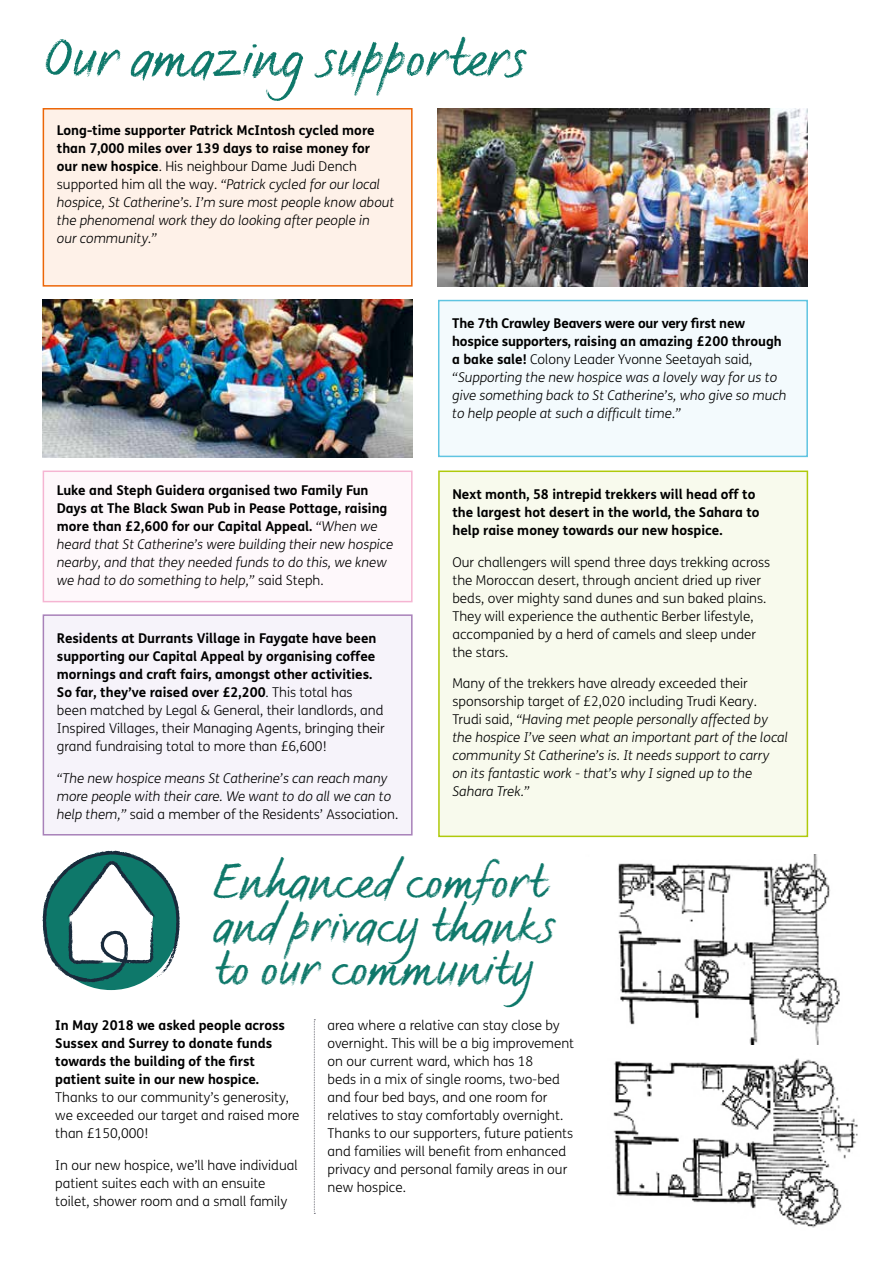
<style>
.page{position:relative;width:893px;height:1263px;background:#fff}
.page>*{position:absolute;margin:0;border:0;box-sizing:border-box;transform-origin:0 0}
.t1{font:54px "FS Sammy";color:#0e786a}
.t2{font:47.85px/44px "FS Sammy";color:#0e786a}
.t3{font:italic 300 13.5px/18px "FS Me";color:#000}
.t4{font:300 13.5px/18px "FS Me";color:#000}
.t5{font:700 13.5px/18px "FS Me";color:#000}
.s1{font-weight:700;font-style:normal}
.s2{font-style:normal}
.s3{font-weight:300}
</style>
<div class="page">
<img style="left:618px;top:855px;width:222px;height:190px">
<img style="left:613px;top:1058px;width:245px;height:170px">
<svg style="left:314px;top:1019px;width:1px;height:195px"></svg>
<img style="left:438px;top:108px;width:370px;height:179px">
<svg style="left:43px;top:850px;width:137px;height:132px"></svg>
<div style="left:439px;top:471px;width:368px;height:365px;background:#f8faed"></div>
<div style="left:438px;top:470px;width:370px;height:367px;border:2px solid #afca0b"></div>
<div style="left:43px;top:615px;width:369px;height:220px;background:#f6f3fa"></div>
<div style="left:43px;top:614px;width:370px;height:221px;border:2px solid #a881b9"></div>
<div style="left:43px;top:471px;width:369px;height:131px;background:#fef8fb"></div>
<div style="left:43px;top:470px;width:370px;height:132px;border:2px solid #f5b5d2"></div>
<div style="left:439px;top:301px;width:368px;height:155px;background:#f3fafd"></div>
<div style="left:438px;top:300px;width:370px;height:157px;border:2px solid #5fc4e1"></div>
<img style="left:43px;top:300px;width:370px;height:157px">
<div style="left:43px;top:109px;width:369px;height:177px;background:#fef1e8"></div>
<div style="left:43px;top:108px;width:370px;height:179px;border:2px solid #ec6608"></div>
<h1 class="t1" style="left:43px;top:25px;width:485px">Our amazing supporters</h1>
<p class="t3" style="left:57px;top:120px;width:339px"><span class="s1">Long-time supporter Patrick McIntosh cycled more than 7,000 miles over 139 days to raise money for our new hospice</span><span class="s2">. His neighbour Dame Judi Dench supported him all the way.</span> “Patrick cycled for our local hospice, St Catherine’s. I’m sure most people know about the phenomenal work they do looking after people in<br>our community.”</p>
<p class="t3" style="left:57px;top:481px;width:338px"><span class="s1">Luke and Steph Guidera organised two Family Fun Days at The Black Swan Pub in Pease Pottage, raising more than £2,600 for our Capital Appeal.</span> “When we heard that St Catherine’s were building their new hospice nearby, and that they needed funds to do this, we knew we had to do something to help,” <span class="s2">said Steph.</span></p>
<p class="t5" style="left:57px;top:629px;width:329px">Residents at Durrants Village in Faygate have been supporting our Capital Appeal by organising coffee mornings and craft fairs, amongst other activities.<br>So far, they’ve raised over £2,200<span class="s3">. This total has been matched by Legal &amp; General, their landlords, and Inspired Villages, their Managing Agents, bringing their grand fundraising total to more than £6,600!</span></p>
<p class="t3" style="left:57px;top:768px;width:343px">“The new hospice means St Catherine’s can reach many more people with their care. We want to do all we can to help them,” <span class="s2">said a member of the Residents’ Association.</span></p>
<p class="t3" style="left:452px;top:314px;width:336px"><span class="s1">The 7th Crawley Beavers were our very first new hospice supporters, raising an amazing £200 through a bake sale!</span> <span class="s2">Colony Leader Yvonne Seetayah said, </span>“Supporting the new hospice was a lovely way for us to give something back to St Catherine’s, who give so much to help people at such a difficult time.”</p>
<p class="t5" style="left:452px;top:485px;width:309px">Next month, 58 intrepid trekkers will head off to the largest hot desert in the world, the Sahara to help raise money towards our new hospice.</p>
<p class="t4" style="left:452px;top:552px;width:319px">Our challengers will spend three days trekking across the Moroccan desert, through ancient dried up river beds, over mighty sand dunes and sun baked plains.<br>They will experience the authentic Berber lifestyle, accompanied by a herd of camels and sleep under the stars.</p>
<p class="t3" style="left:452px;top:674px;width:337px"><span class="s2">Many of the trekkers have already exceeded their sponsorship target of £2,020 including Trudi Keary.<br>Trudi said,</span> “Having met people personally affected by the hospice I’ve seen what an important part of the local community St Catherine’s is. It needs support to carry<br>on its fantastic work - that’s why I signed up to the Sahara Trek.”</p>
<h2 class="t2" style="left:213px;top:858px;width:344px">Enhanced comfort and privacy thanks to our community</h2>
<p class="t5" style="left:55px;top:1016px;width:231px">In May 2018 we asked people across Sussex and Surrey to donate funds towards the building of the first patient suite in our new hospice.</p>
<p class="t4" style="left:55px;top:1088px;width:246px">Thanks to our community’s generosity, we exceeded our target and raised more than £150,000!</p>
<p class="t4" style="left:55px;top:1155px;width:244px">In our new hospice, we’ll have individual patient suites each with an ensuite toilet, shower room and a small family</p>
<p class="t4" style="left:328px;top:1016px;width:248px">area where a relative can stay close by overnight. This will be a big improvement on our current ward, which has 18<br>beds in a mix of single rooms, two-bed and four bed bays, and one room for relatives to stay comfortably overnight.<br>Thanks to our supporters, future patients and families will benefit from enhanced privacy and personal family areas in our new hospice.</p>
</div>
